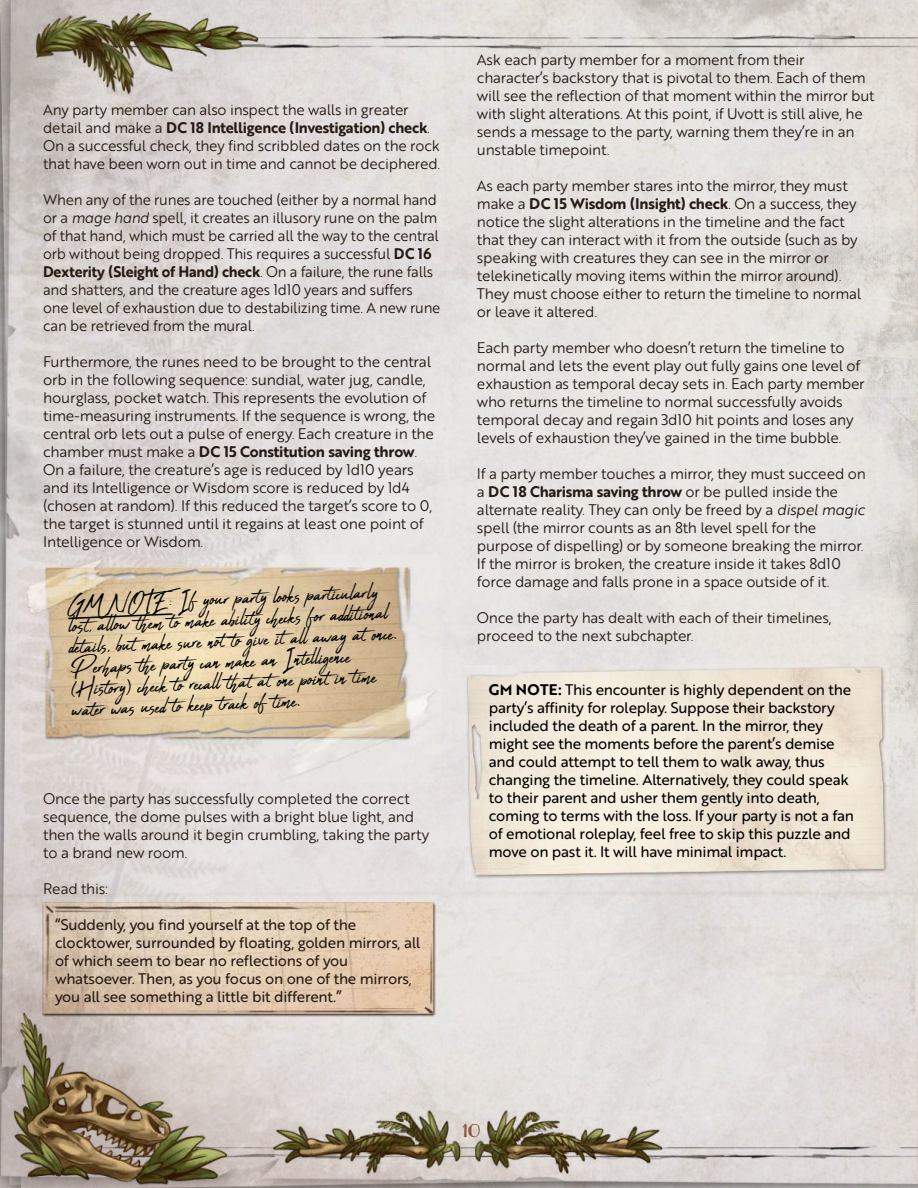
<style>
.page{position:relative;width:918px;height:1188px;background:#fff}
.page>*{position:absolute;margin:0;border:0;box-sizing:border-box;transform-origin:0 0}
.t1{font:30px/21.1px "Abuget";color:#000}
.t2{font:19.5px "Charcuterie Contrast";color:#8a573c}
.t3{font:15px/18px "Brother 1816 Printed";letter-spacing:-.02em;color:#261a14}
.t4{font:15px/18px "Brother 1816 Printed";letter-spacing:-.02em;color:#000}
.t5{font:15px/18px "Brother 1816 Printed";letter-spacing:-.02em;color:#261a14;scale:.96 1}
.t6{font:15px/18px "Brother 1816 Printed";letter-spacing:-.02em;color:#261a14}
.s1{font-weight:700}
.s2{font-style:italic}
</style>
<div class="page">
<img style="left:0;top:0;width:918px;height:1188px">
<img style="left:14px;top:12px;width:904px;height:1173px">
<img style="left:42px;top:903px;width:394px;height:113px">
<img style="left:172px;top:939px;width:261px;height:74px">
<img style="left:46px;top:906px;width:341px;height:96px">
<img style="left:20px;top:555px;width:420px;height:227px">
<img style="left:465px;top:665px;width:423px;height:215px">
<svg style="left:68px;top:613px;width:105px;height:6px"></svg>
<p class="t3" style="left:43px;top:102px;width:399px">Any party member can also inspect the walls in greater detail and make a <span class="s1">DC 18 Intelligence (Investigation) check</span>.<br>On a successful check, they find scribbled dates on the rock that have been worn out in time and cannot be deciphered.</p>
<p class="t5" style="left:43px;top:192px;width:415px">When any of the runes are touched (either by a normal hand or a <span class="s2">mage hand</span> spell, it creates an illusory rune on the palm of that hand, which must be carried all the way to the central orb without being dropped. This requires a successful <span class="s1">DC 16<br>Dexterity (Sleight of Hand) check</span>. On a failure, the rune falls and shatters, and the creature ages 1d10 years and suffers one level of exhaustion due to destabilizing time. A new rune can be retrieved from the mural.</p>
<p class="t3" style="left:43px;top:354px;width:394px">Furthermore, the runes need to be brought to the central orb in the following sequence: sundial, water jug, candle, hourglass, pocket watch. This represents the evolution of time-measuring instruments. If the sequence is wrong, the central orb lets out a pulse of energy. Each creature in the chamber must make a <span class="s1">DC 15 Constitution saving throw</span>.<br>On a failure, the creature’s age is reduced by 1d10 years and its Intelligence or Wisdom score is reduced by 1d4 (chosen at random). If this reduced the target’s score to 0, the target is stunned until it regains at least one point of Intelligence or Wisdom.</p>
<p class="t1" style="left:68px;top:596px;width:329px;rotate:-2deg">GM NOTE: If your party looks particularly lost, allow them to make ability checks for additional details, but make sure not to give it all away at once.<br>Perhaps the party can make an Intelligence (History) check to recall that at one point in time water was used to keep track of time.</p>
<p class="t3" style="left:43px;top:791px;width:388px">Once the party has successfully completed the correct sequence, the dome pulses with a bright blue light, and then the walls around it begin crumbling, taking the party to a brand new room.</p>
<p class="t3" style="left:43px;top:881px;width:66px">Read this:</p>
<p class="t6" style="left:55px;top:917px;width:367px">“Suddenly, you find yourself at the top of the clocktower, surrounded by floating, golden mirrors, all of which seem to bear no reflections of you whatsoever. Then, as you focus on one of the mirrors, you all see something a little bit different.”</p>
<p class="t3" style="left:477px;top:52px;width:399px">Ask each party member for a moment from their character’s backstory that is pivotal to them. Each of them will see the reflection of that moment within the mirror but with slight alterations. At this point, if Uvott is still alive, he sends a message to the party, warning them they’re in an unstable timepoint.</p>
<p class="t3" style="left:477px;top:178px;width:386px">As each party member stares into the mirror, they must make a <span class="s1">DC 15 Wisdom (Insight) check</span>. On a success, they notice the slight alterations in the timeline and the fact that they can interact with it from the outside (such as by speaking with creatures they can see in the mirror or telekinetically moving items within the mirror around).<br>They must choose either to return the timeline to normal or leave it altered.</p>
<p class="t3" style="left:477px;top:340px;width:389px">Each party member who doesn’t return the timeline to normal and lets the event play out fully gains one level of exhaustion as temporal decay sets in. Each party member who returns the timeline to normal successfully avoids temporal decay and regain 3d10 hit points and loses any levels of exhaustion they’ve gained in the time bubble.</p>
<p class="t3" style="left:477px;top:466px;width:390px">If a party member touches a mirror, they must succeed on a <span class="s1">DC 18 Charisma saving throw</span> or be pulled inside the alternate reality. They can only be freed by a <span class="s2">dispel magic </span>spell (the mirror counts as an 8th level spell for the purpose of dispelling) or by someone breaking the mirror.<br>If the mirror is broken, the creature inside it takes 8d10 force damage and falls prone in a space outside of it.</p>
<p class="t3" style="left:477px;top:610px;width:356px">Once the party has dealt with each of their timelines, proceed to the next subchapter.</p>
<p class="t4" style="left:489px;top:682px;width:367px"><span class="s1">GM NOTE:</span> This encounter is highly dependent on the party’s affinity for roleplay. Suppose their backstory included the death of a parent. In the mirror, they might see the moments before the parent’s demise and could attempt to tell them to walk away, thus changing the timeline. Alternatively, they could speak to their parent and usher them gently into death, coming to terms with the loss. If your party is not a fan of emotional roleplay, feel free to skip this puzzle and move on past it. It will have minimal impact.</p>
<h2 class="t2" style="left:463px;top:1123px;width:19px">10</h2>
</div>
